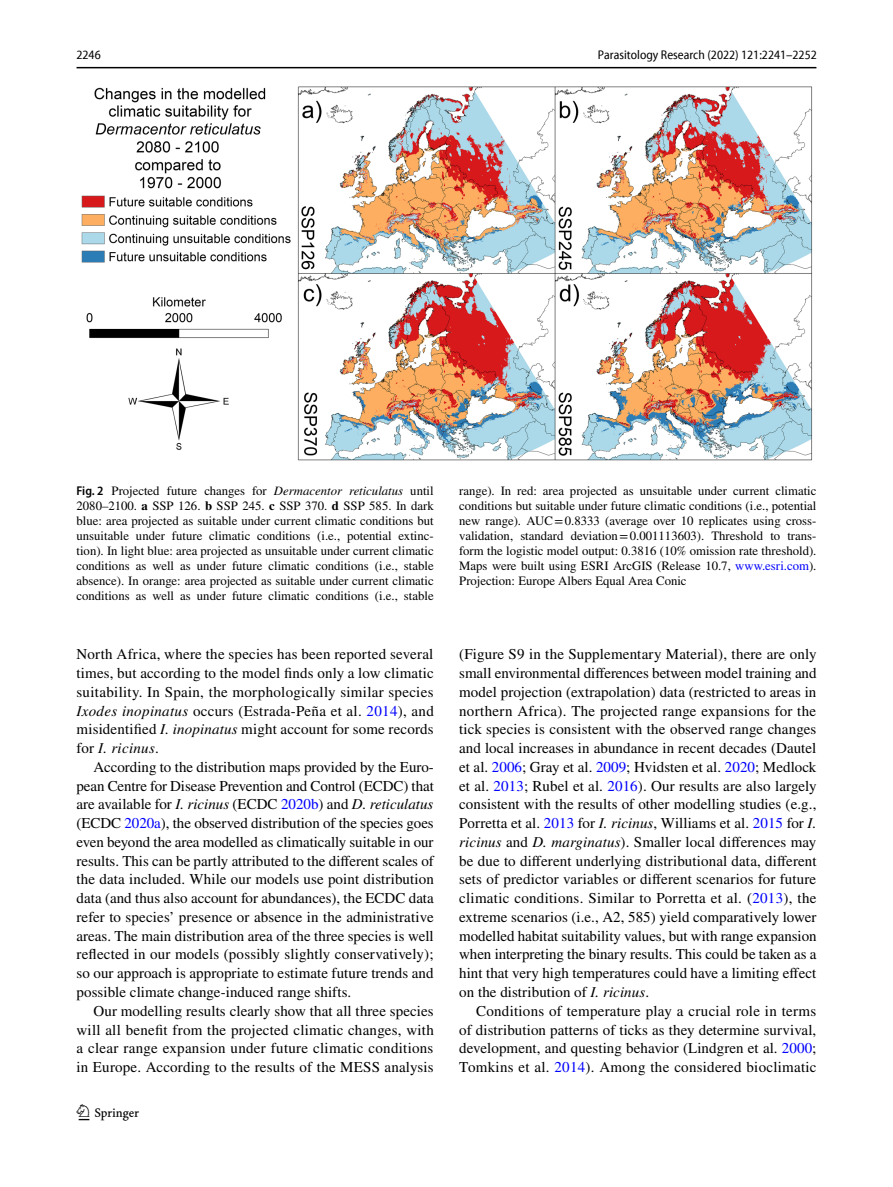
<style>
.page{position:relative;width:893px;height:1187px;background:#fff}
.page>*{position:absolute;margin:0;border:0;box-sizing:border-box;transform-origin:0 0}
.t1{font:22.5px "Springnew Regular 2";color:#000}
.t2{font:15px/18.8px "STIX";letter-spacing:.01em;color:#000;text-align:justify}
.t3{font:12.75px/15px "STIX";color:#000;text-align:justify}
.t4{font:semi-condensed 12.75px "Myriad Pro Unic";color:#000}
.s1{font-family:"Myriad Pro";font-weight:600;font-stretch:semi-condensed}
.s2{font-style:italic}
.s3{font-weight:700}
.s4{color:#00f}
</style>
<div class="page">
<hr style="left:77px;top:67px;width:739px;height:1px;background:#000">
<img style="left:81px;top:87px;width:731px;height:373px">
<p class="t4" style="left:76px;top:50px;width:26px">2246</p>
<p class="t4" style="left:598px;top:50px;width:220px">Parasitology Research (2022) 121:2241–2252</p>
<p class="t3" style="left:77px;top:484px;width:359px"><span class="s1">Fig. 2</span> Projected future changes for <span class="s2">Dermacentor reticulatus</span> until 2080–2100. <span class="s3">a</span> SSP 126. <span class="s3">b</span> SSP 245. <span class="s3">c</span> SSP 370. <span class="s3">d</span> SSP 585. In dark blue: area projected as suitable under current climatic conditions but unsuitable under future climatic conditions (i.e., potential extinc&shy;tion). In light blue: area projected as unsuitable under current climatic conditions as well as under future climatic conditions (i.e., stable absence). In orange: area projected as suitable under current climatic conditions as well as under future climatic conditions (i.e., stable</p>
<p class="t3" style="left:459px;top:484px;width:359px">range). In red: area projected as unsuitable under current climatic conditions but suitable under future climatic conditions (i.e., potential new range). AUC=0.8333 (average over 10 replicates using cross&shy;validation, standard deviation=0.001113603). Threshold to trans&shy;form the logistic model output: 0.3816 (10% omission rate threshold).<br>Maps were built using ESRI ArcGIS (Release 10.7, <span class="s4">www.esri.com</span>).<br>Projection: Europe Albers Equal Area Conic</p>
<p class="t2" style="left:77px;top:646px;width:359px">North Africa, where the species has been reported several times, but according to the model finds only a low climatic suitability. In Spain, the morphologically similar species <span class="s2">Ixodes inopinatus</span> occurs (Estrada-Peña et al. <span class="s4">2014</span>), and misidentified <span class="s2">I. inopinatus</span> might account for some records for <span class="s2">I. ricinus</span>.</p>
<p class="t2" style="left:77px;top:758px;width:359px;text-indent:17px">According to the distribution maps provided by the Euro&shy;pean Centre for Disease Prevention and Control (ECDC) that are available for <span class="s2">I. ricinus</span> (ECDC <span class="s4">2020b</span>) and <span class="s2">D. reticulatus </span>(ECDC <span class="s4">2020a</span>), the observed distribution of the species goes even beyond the area modelled as climatically suitable in our results. This can be partly attributed to the different scales of the data included. While our models use point distribution data (and thus also account for abundances), the ECDC data refer to species’ presence or absence in the administrative areas. The main distribution area of the three species is well reflected in our models (possibly slightly conservatively); so our approach is appropriate to estimate future trends and possible climate change-induced range shifts.</p>
<p class="t2" style="left:77px;top:1002px;width:359px;text-indent:17px">Our modelling results clearly show that all three species will all benefit from the projected climatic changes, with a clear range expansion under future climatic conditions in Europe. According to the results of the MESS analysis</p>
<h1 class="t1" style="left:79px;top:1104px;width:62px">1 3</h1>
<p class="t2" style="left:459px;top:646px;width:359px">(Figure S9 in the Supplementary Material), there are only small environmental differences between model training and model projection (extrapolation) data (restricted to areas in northern Africa). The projected range expansions for the tick species is consistent with the observed range changes and local increases in abundance in recent decades (Dautel et al. <span class="s4">2006</span>; Gray et al. <span class="s4">2009</span>; Hvidsten et al. <span class="s4">2020</span>; Medlock et al. <span class="s4">2013</span>; Rubel et al. <span class="s4">2016</span>). Our results are also largely consistent with the results of other modelling studies (e.g., Porretta et al. <span class="s4">2013</span> for <span class="s2">I. ricinus</span>, Williams et al. <span class="s4">2015</span> for <span class="s2">I. ricinus</span> and <span class="s2">D. marginatus</span>). Smaller local differences may be due to different underlying distributional data, different sets of predictor variables or different scenarios for future climatic conditions. Similar to Porretta et al. (<span class="s4">2013</span>), the extreme scenarios (i.e., A2, 585) yield comparatively lower modelled habitat suitability values, but with range expansion when interpreting the binary results. This could be taken as a hint that very high temperatures could have a limiting effect on the distribution of <span class="s2">I. ricinus</span>.</p>
<p class="t2" style="left:459px;top:1002px;width:359px;text-indent:17px">Conditions of temperature play a crucial role in terms of distribution patterns of ticks as they determine survival, development, and questing behavior (Lindgren et al. <span class="s4">2000</span>; Tomkins et al. <span class="s4">2014</span>). Among the considered bioclimatic</p>
</div>
